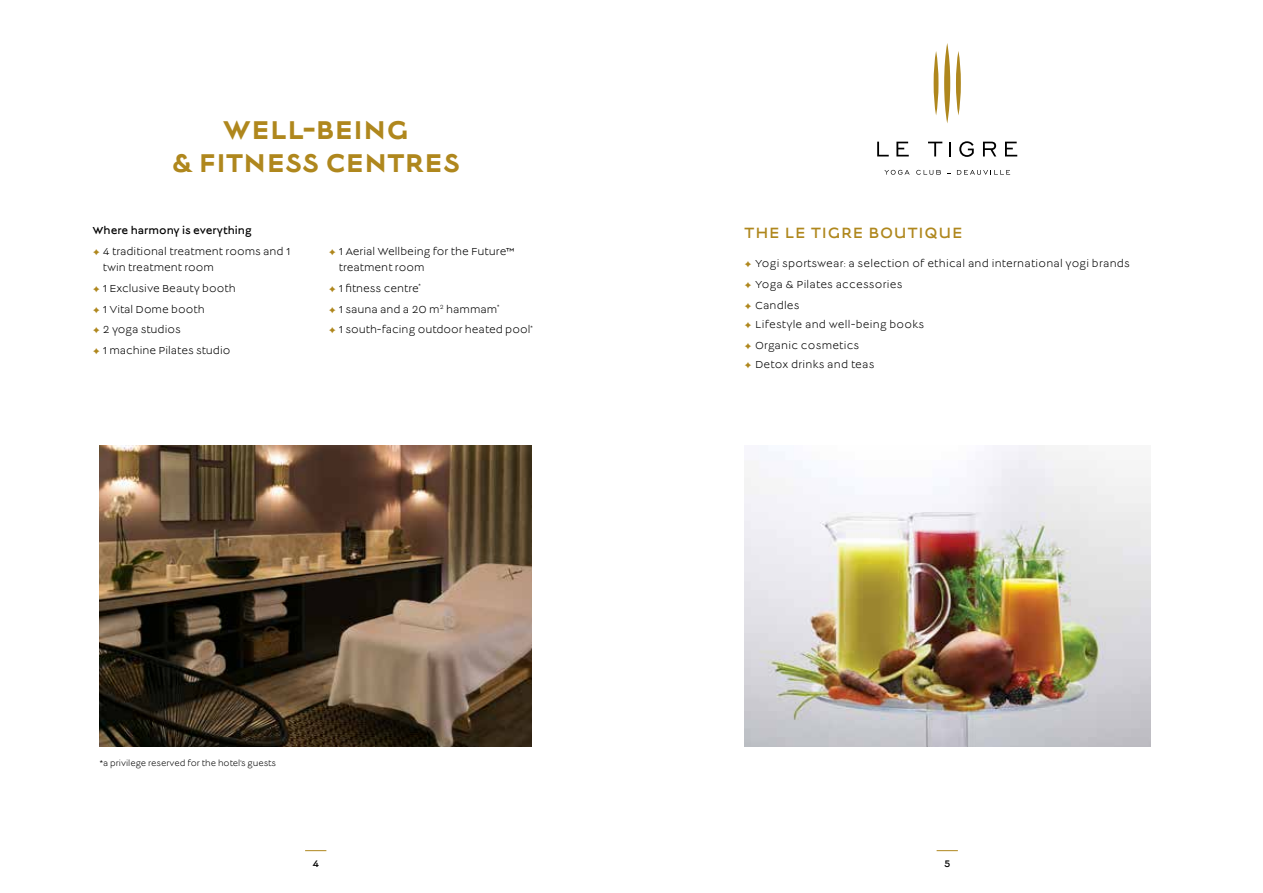
<style>
.page{position:relative;width:1263px;height:893px;background:#fff}
.page>*{position:absolute;margin:0;border:0;box-sizing:border-box;transform-origin:0 0}
.t1{font:700 28.5px/33px "Lucien";letter-spacing:.02em;color:#af871d;text-align:center}
.t2{font:16.5px "Lucien";letter-spacing:.05em;color:#af871d}
.t3{font:11.25px/20.7px "Lucien";color:#000}
.t4{font:11.25px/20.7px "Lucien";letter-spacing:.02em;color:#000}
.t5{font:10.5px "Lucien";color:#000}
.t6{font:9px "Lucien";color:#000}
.s1{font-style:inherit}
.s2{color:#af871d}
</style>
<div class="page">
<svg style="left:305px;top:850px;width:21px;height:1px"></svg>
<svg style="left:936px;top:850px;width:22px;height:1px"></svg>
<img style="left:100px;top:445px;width:431px;height:302px">
<img style="left:744px;top:445px;width:406px;height:302px">
<svg style="left:884px;top:170px;width:26px;height:5px"></svg>
<svg style="left:916px;top:170px;width:25px;height:5px"></svg>
<svg style="left:957px;top:170px;width:53px;height:5px"></svg>
<svg style="left:877px;top:142px;width:12px;height:14px"></svg>
<svg style="left:896px;top:142px;width:13px;height:14px"></svg>
<svg style="left:928px;top:142px;width:14px;height:14px"></svg>
<svg style="left:949px;top:142px;width:1px;height:15px"></svg>
<svg style="left:959px;top:141px;width:15px;height:16px"></svg>
<svg style="left:983px;top:142px;width:13px;height:14px"></svg>
<svg style="left:1005px;top:142px;width:12px;height:14px"></svg>
<svg style="left:944px;top:43px;width:6px;height:80px"></svg>
<svg style="left:956px;top:51px;width:5px;height:64px"></svg>
<svg style="left:934px;top:51px;width:4px;height:64px"></svg>
<h1 class="t1" style="left:172px;top:115px;width:290px">WELL-BEING<br>&amp; FITNESS CENTRES</h1>
<p class="t3" style="left:92px;top:221px;width:199px"><span class="s1">Where harmony is everything<br></span><span class="s2">♢</span> 4 traditional treatment rooms and 1</p>
<p class="t3" style="left:92px;top:258px;width:145px;text-indent:10px">twin treatment room<br><span class="s2">♢</span> 1 Exclusive Beauty booth <span class="s2">♢</span> 1 Vital Dome booth<br><span class="s2">♢</span> 2 yoga studios<br><span class="s2">♢</span> 1 machine Pilates studio</p>
<p class="t3" style="left:339px;top:244px;width:177px;line-height:16.5px;text-indent:-10px"><span class="s2">♢</span> 1 Aerial Wellbeing for the Future™ treatment room</p>
<p class="t3" style="left:328px;top:279px;width:206px"><span class="s2">♢</span> 1 fitness centre<sup>*<br></sup><span class="s2">♢</span> 1 sauna and a 20 m<sup>2</sup> hammam<sup>*<br></sup><span class="s2">♢</span> 1 south-facing outdoor heated pool<sup>*</sup></p>
<p class="t6" style="left:100px;top:760px;width:178px">*a privilege reserved for the hotel's guests</p>
<h2 class="t2" style="left:744px;top:225px;width:220px">THE LE TIGRE BOUTIQUE</h2>
<p class="t4" style="left:744px;top:254px;width:387px"><span class="s2">♢</span> Yogi sportswear: a selection of ethical and international yogi brands <span class="s2">♢</span> Yoga &amp; Pilates accessories<br><span class="s2">♢</span> Candles</p>
<p class="t4" style="left:744px;top:315px;width:181px"><span class="s2">♢</span> Lifestyle and well-being books <span class="s2">♢</span> Organic cosmetics</p>
<p class="t4" style="left:744px;top:355px;width:132px"><span class="s2">♢</span> Detox drinks and teas</p>
<p class="t5" style="left:312px;top:859px;width:8px">4</p>
<p class="t5" style="left:944px;top:859px;width:8px">5</p>
</div>
